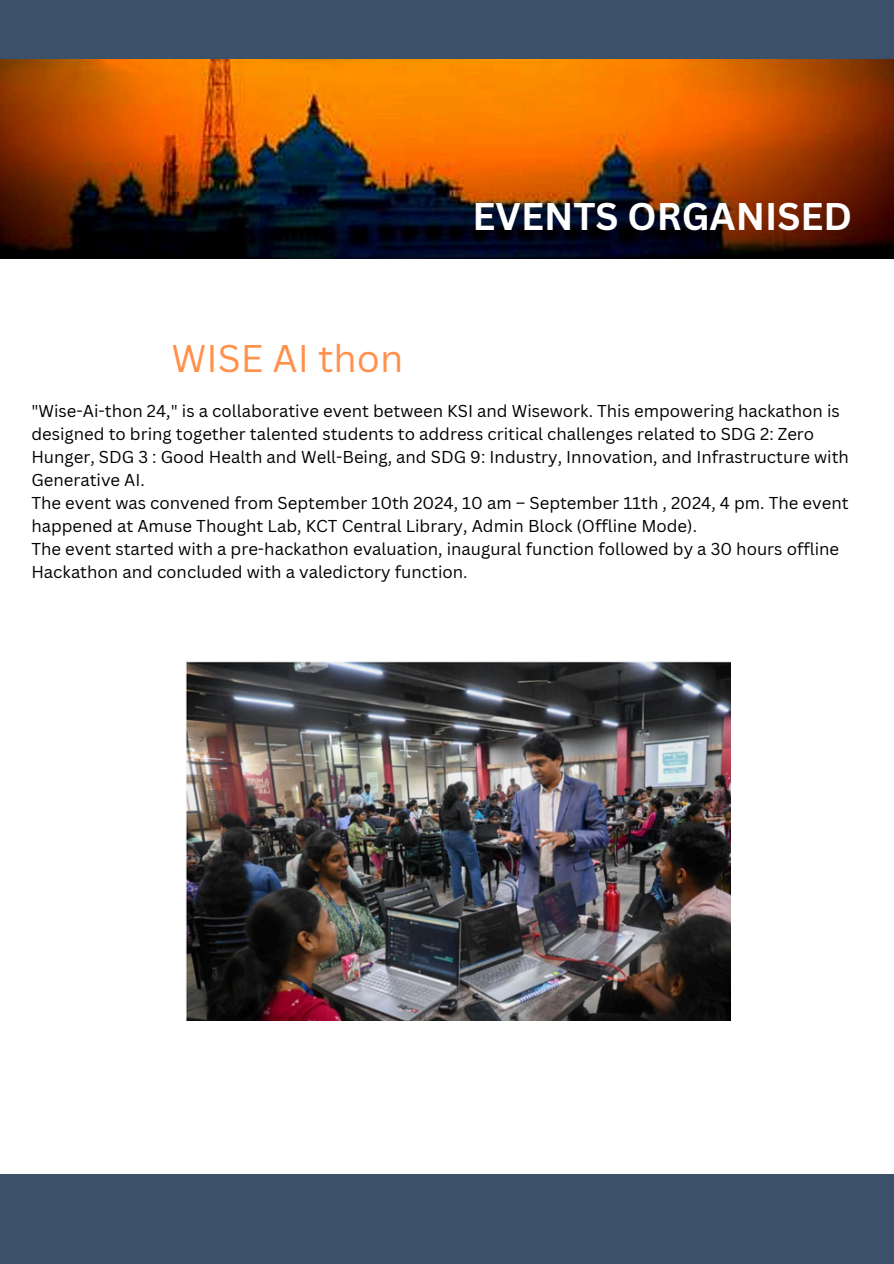
<style>
.page{position:relative;width:894px;height:1264px;background:#fff}
.page>*{position:absolute;margin:0;border:0;box-sizing:border-box;transform-origin:0 0}
.t1{font:700 37.5px "Canva Sans";color:#fff}
.t2{font:37.5px "Canva Sans";color:#ff914d}
.t3{font:16.8px/23px "Canva Sans";color:#000}
</style>
<div class="page">
<div style="left:0;top:0;width:893px;height:59px;background:#3b5169"></div>
<img style="left:0;top:59px;width:893px;height:199px">
<div style="left:0;top:1174px;width:893px;height:89px;background:#3b5169"></div>
<img style="left:186px;top:661px;width:544px;height:359px">
<p class="t2" style="left:171px;top:332px;width:233px">WISE AI thon</p>
<p class="t1" style="left:472px;top:190px;width:381px">EVENTS ORGANISED</p>
<p class="t3" style="left:31px;top:398px;width:818px">"Wise-Ai-thon 24," is a collaborative event between KSI and Wisework. This empowering hackathon is designed to bring together talented students to address critical challenges related to SDG 2: Zero Hunger, SDG 3 : Good Health and Well-Being, and SDG 9: Industry, Innovation, and Infrastructure with Generative AI.</p>
<h1 class="t3" style="left:31px;top:490px;width:818px">The event was convened from September 10th 2024, 10 am – September 11th , 2024, 4 pm. The event happened at Amuse Thought Lab, KCT Central Library, Admin Block (Offline Mode).</h1>
<h2 class="t3" style="left:31px;top:536px;width:809px">The event started with a pre-hackathon evaluation, inaugural function followed by a 30 hours offline<br>Hackathon and concluded with a valedictory function.</h2>
</div>
